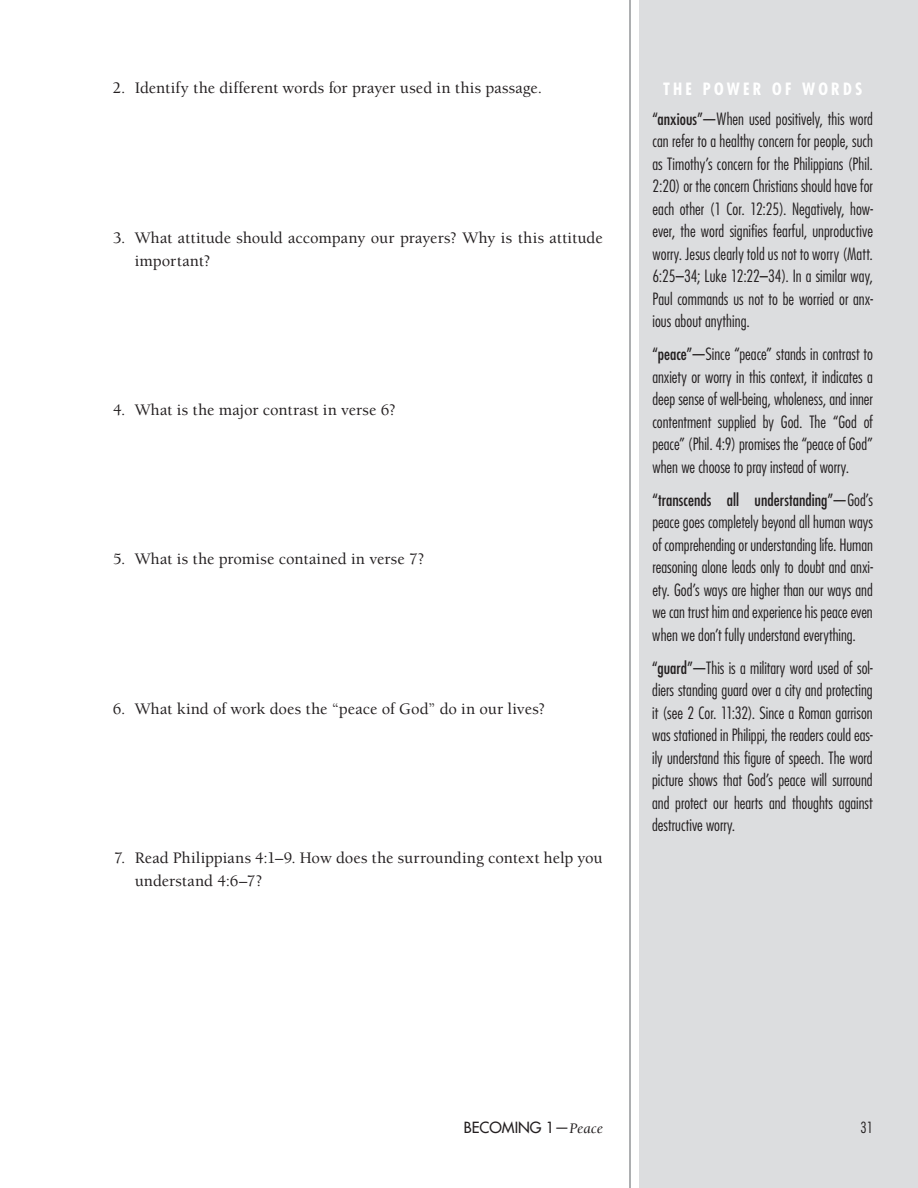
<style>
.page{position:relative;width:918px;height:1188px;background:#fff}
.page>*{position:absolute;margin:0;border:0;box-sizing:border-box;transform-origin:0 0}
.t1{font:300 condensed 16.5px/22.5px "Futura Std";color:#231f20;text-align:justify}
.t2{font:500 16.5px/23.2px "Berkeley";letter-spacing:.005em;color:#231f20}
.t3{font:500 15px "Futura Std";color:#231f20}
.t4{font:300 condensed 15px "Futura Std";color:#231f20}
.s1{font-weight:700;color:#fff}
.s2{font-weight:400}
.s3{font-family:"Berkeley";font-weight:400;font-style:italic}
</style>
<div class="page">
<div style="left:639px;top:0;width:279px;height:1188px;background:#dcdddf"></div>
<hr style="left:629px;top:0;width:2px;height:1188px;background:#939598">
<p class="t2" style="left:113px;top:77px;width:431px">2. Identify the different words for prayer used in this passage.</p>
<p class="t2" style="left:135px;top:226px;width:469px;text-indent:-22px">3. What attitude should accompany our prayers? Why is this attitude important?</p>
<p class="t2" style="left:113px;top:399px;width:284px">4. What is the major contrast in verse 6?</p>
<p class="t2" style="left:113px;top:548px;width:313px">5. What is the promise contained in verse 7?</p>
<p class="t2" style="left:113px;top:697px;width:434px">6. What kind of work does the “peace of God” do in our lives?</p>
<p class="t2" style="left:135px;top:846px;width:470px;text-indent:-21px">7. Read Philippians 4:1–9. How does the surrounding context help you understand 4:6–7?</p>
<p class="t1" style="left:652px;top:74px;width:222px;line-height:30px;text-align:center"><span class="s1">THE POWER OFW ORDS </span><span class="s2">“anxious”</span>—When used positively, this word</p>
<p class="t1" style="left:652px;top:130px;width:222px">can refer to a healthy concern for people, such as Timothy’s concern for the Philippians (Phil.<br>2:20) or the concern Christians should have for each other (1 Cor. 12:25). Negatively, how&shy;ever, the word signifies fearful, unproductive worry. Jesus clearly told us not to worry (Matt.<br>6:25–34; Luke 12:22–34). In a similar way, Paul commands us not to be worried or anx&shy;ious about anything.</p>
<p class="t1" style="left:652px;top:343px;width:222px"><span class="s2">“peace”</span>—Since “peace” stands in contrast to anxiety or worry in this context, it indicates a deep sense of well-being, wholeness, and inner contentment supplied by God. The “God of peace” (Phil. 4:9) promises the “peace of God” when we choose to pray instead of worry.</p>
<p class="t1" style="left:652px;top:488px;width:222px"><span class="s2">“transcends all understanding”</span>—God’s peace goes completely beyond all human ways of comprehending or understanding life. Human reasoning alone leads only to doubt and anxi&shy;ety. God’s ways are higher than our ways and we can trust him and experience his peace even when we don’t fully understand everything.</p>
<p class="t1" style="left:652px;top:656px;width:222px"><span class="s2">“guard”</span>—This is a military word used of sol&shy;diers standing guard over a city and protecting it (see 2 Cor. 11:32). Since a Roman garrison was stationed in Philippi, the readers could eas&shy;ily understand this figure of speech. The word picture shows that God’s peace will surround and protect our hearts and thoughts against destructive worry.</p>
<p class="t3" style="left:464px;top:1118px;width:141px">BECOMI NG 1-—<span class="s3">Peace</span></p>
<p class="t4" style="left:861px;top:1118px;width:14px">31</p>
</div>
